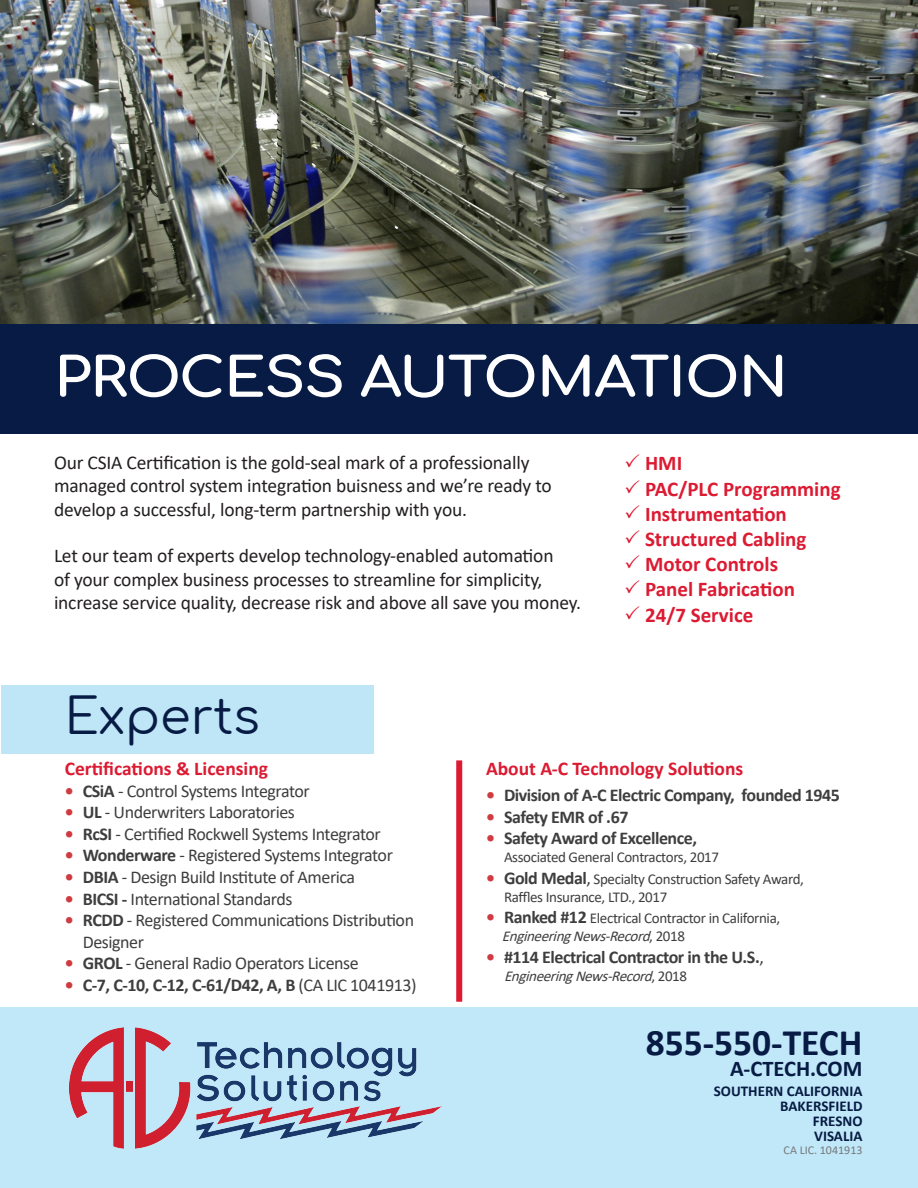
<style>
.page{position:relative;width:918px;height:1188px;background:#fff}
.page>*{position:absolute;margin:0;border:0;box-sizing:border-box;transform-origin:0 0}
.t1{font:700 54px "Comfortaa";letter-spacing:-.025em;color:#fff;scale:1.11 1}
.t2{font:49.5px "Comfortaa";color:#071b44}
.t3{font:700 37.5px "Calibri";color:#071b44}
.t4{font:700 22.5px "Calibri";color:#071b44}
.t5{font:700 21px "Calibri";color:#dc1a32}
.t6{font:19.5px/23.4px "Calibri";letter-spacing:-.01em;color:#231f20}
.t7{font:700 19.5px "Calibri";color:#dc1a32}
.t8{font:18px/21.6px "Calibri";letter-spacing:-.025em;color:#3e3e3f}
.t9{font:700 18px "Calibri";letter-spacing:-.025em;color:#3e3e3f}
.t10{font:15px/18px "Calibri";letter-spacing:-.025em;color:#3e3e3f}
.t11{font:700 15px "Calibri";color:#071b44}
.t12{font:italic 15px "Calibri";color:#3e3e3f}
.t13{font:12px "Calibri";color:#76787b}
.s1{font-weight:700;color:#cf3b40}
.s2{font-weight:700}
.s3{color:#cf3b40}
.s4{font-weight:400}
.s5{font-weight:700;font-size:18px;color:#cf3b40}
.s6{font-weight:700;font-size:18px}
.s7{font-size:18px}
.s8{font-style:italic}
.s9{font-style:normal}
</style>
<div class="page">
<img style="left:0;top:0;width:918px;height:324px">
<div style="left:0;top:324px;width:918px;height:109px;background:#071b44"></div>
<div style="left:2px;top:685px;width:372px;height:69px;background:#bee6f7"></div>
<div style="left:456px;top:760px;width:6px;height:242px;background:#dc1a32"></div>
<div style="left:0;top:1008px;width:918px;height:180px;background:#c1e8f8"></div>
<img style="left:69px;top:1027px;width:372px;height:121px">
<p class="t1" style="left:54px;top:327px;width:663px">PROCESS AUTOMATION</p>
<p class="t6" style="left:54px;top:450px;width:499px">Our CSIA Certification is the gold-seal mark of a professionally managed control system integration buisness and we’re ready to develop a successful, long-term partnership with you.</p>
<p class="t6" style="left:54px;top:544px;width:529px">Let our team of experts develop technology-enabled automation<br>of your complex business processes to streamline for simplicity, increase service quality, decrease risk and above all save you money.</p>
<p class="t5" style="left:645px;top:449px;width:39px">HMI</p>
<p class="t5" style="left:645px;top:474px;width:197px">PAC/PLC Programming</p>
<p class="t5" style="left:645px;top:499px;width:143px">Instrumentation</p>
<p class="t5" style="left:645px;top:524px;width:163px">Structured Cabling</p>
<p class="t5" style="left:645px;top:549px;width:135px">Motor Controls</p>
<p class="t5" style="left:645px;top:575px;width:151px">Panel Fabrication</p>
<p class="t5" style="left:645px;top:600px;width:110px">24/7 Service</p>
<p class="t2" style="left:65px;top:671px;width:197px">Experts</p>
<p class="t7" style="left:65px;top:755px;width:205px">Certifications &amp; Licensing</p>
<p class="t8" style="left:65px;top:779px;width:246px"><span class="s1">•</span> <span class="s2">CSiA</span> - Control Systems Integrator</p>
<p class="t8" style="left:65px;top:801px;width:232px"><span class="s1">•</span> <span class="s2">UL</span> - Underwriters Laboratories</p>
<p class="t8" style="left:65px;top:823px;width:317px"><span class="s1">•</span> <span class="s2">RcSI</span> - Certified Rockwell Systems Integrator</p>
<p class="t8" style="left:65px;top:844px;width:330px"><span class="s1">•</span> <span class="s2">Wonderware</span> - Registered Systems Integrator</p>
<p class="t8" style="left:65px;top:866px;width:292px"><span class="s1">•</span> <span class="s2">DBIA</span> - Design Build Institute of America</p>
<p class="t8" style="left:65px;top:887px;width:229px"><span class="s1">•</span> <span class="s2">BICSI -</span> International Standards</p>
<p class="t8" style="left:83px;top:909px;width:333px;text-indent:-18px"><span class="s1">•</span> <span class="s2">RCDD</span> - Registered Communications Distribution<br>Designer</p>
<p class="t8" style="left:65px;top:952px;width:295px"><span class="s1">•</span> <span class="s2">GROL</span> - General Radio Operators License</p>
<p class="t9" style="left:65px;top:972px;width:353px"><span class="s3">•</span> C-7, C-10, C-12, C-61/D42, A, B <span class="s4">(CA LIC 1041913)</span></p>
<p class="t7" style="left:486px;top:755px;width:259px">About A-C Technology Solutions</p>
<p class="t9" style="left:486px;top:782px;width:356px"><span class="s3">•</span> Division of A-C Electric Company, founded 1945</p>
<p class="t9" style="left:486px;top:804px;width:144px"><span class="s3">•</span> Safety EMR of .67</p>
<p class="t9" style="left:486px;top:825px;width:213px"><span class="s3">•</span> Safety Award of Excellence,</p>
<p class="t10" style="left:504px;top:848px;width:217px">Associated General Contractors, 2017</p>
<p class="t10" style="left:504px;top:869px;width:302px;text-indent:-18px"><span class="s5">•</span> <span class="s6">Gold Medal</span><span class="s7">,</span> Specialty Construction Safety Award,<br>Raffles Insurance, LTD., 2017</p>
<p class="t10" style="left:502px;top:909px;width:280px;text-indent:-16px"><span class="s5">•</span> <span class="s6">Ranked #12</span> Electrical Contractor in California,<br><span class="s8">EngineeringNews-Record</span>, 2 0 1 8</p>
<p class="t9" style="left:486px;top:944px;width:279px"><span class="s3">•</span> #114 Electrical Contractor in the U.S.<span class="s4">,</span></p>
<p class="t12" style="left:504px;top:966px;width:185px">EngineeringNews-Record<span class="s9">, 2 0 1 8</span></p>
<p class="t3" style="left:646px;top:1016px;width:218px">855-550-TECH</p>
<p class="t4" style="left:730px;top:1052px;width:134px">A-CTECH.COM</p>
<p class="t11" style="left:714px;top:1081px;width:150px">SOUTHERN CALIFORNIA</p>
<p class="t11" style="left:780px;top:1096px;width:84px">BAKERSFIELD</p>
<p class="t11" style="left:813px;top:1111px;width:51px">FRESNO</p>
<p class="t11" style="left:814px;top:1126px;width:50px">VISALIA</p>
<p class="t13" style="left:784px;top:1141px;width:80px">CA LIC. 1041913</p>
</div>
